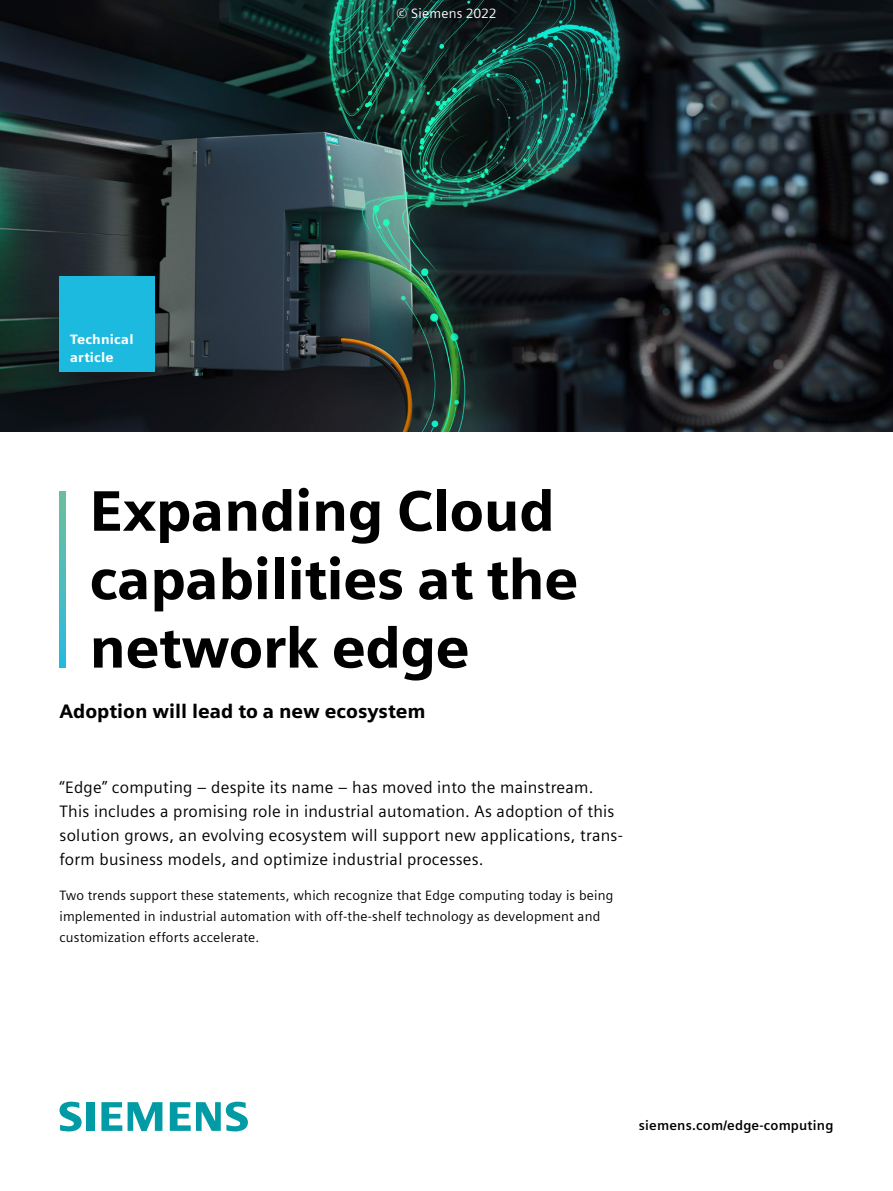
<style>
.page{position:relative;width:893px;height:1191px;background:#fff}
.page>*{position:absolute;margin:0;border:0;box-sizing:border-box;transform-origin:0 0}
.t1{font:900 57px/68.4px "Siemens Sans";letter-spacing:-.01em;color:#000}
.t2{font:900 19.5px "Siemens Sans";color:#000}
.t3{font:16.5px/24px "Siemens Sans";letter-spacing:.015em;color:#000}
.t4{font:13.5px/21.3px "Siemens Sans";letter-spacing:.015em;color:#000}
.t5{font:700 13.5px "Siemens Sans";letter-spacing:.015em;color:#000}
.t6{font:900 13.5px/17.5px "Siemens Sans";letter-spacing:.015em;color:#fff}
.t7{font:13.5px "Siemens Sans";letter-spacing:.02em;color:#fff}
</style>
<div class="page">
<img style="left:0;top:0;width:893px;height:432px">
<svg style="left:60px;top:491px;width:5px;height:177px"></svg>
<div style="left:60px;top:276px;width:95px;height:96px;background:#1dbadf"></div>
<svg style="left:60px;top:1101px;width:34px;height:30px"></svg>
<svg style="left:101px;top:1102px;width:21px;height:28px"></svg>
<svg style="left:128px;top:1102px;width:34px;height:29px"></svg>
<svg style="left:170px;top:1101px;width:78px;height:30px"></svg>
<p class="t7" style="left:397px;top:4px;width:101px">© Siemens 2022</p>
<p class="t6" style="left:70px;top:330px;width:65px">Technical article</p>
<h1 class="t1" style="left:89px;top:473px;width:490px">Expanding Cloud capabilities at the network edge</h1>
<p class="t2" style="left:60px;top:696px;width:368px">Adoption will lead to a new ecosystem</p>
<p class="t3" style="left:60px;top:774px;width:565px">“Edge” computing – despite its name – has moved into the mainstream.<br>This includes a promising role in industrial automation. As adoption of this solution grows, an evolving ecosystem will support new applications, trans&shy;form business models, and optimize industrial processes.</p>
<p class="t4" style="left:60px;top:883px;width:555px">Two trends support these statements, which recognize that Edge computing today is being implemented in industrial automation with off-the-shelf technology as development and customization efforts accelerate.</p>
<p class="t5" style="left:639px;top:1115px;width:196px">siemens.com/edge-computing</p>
</div>
